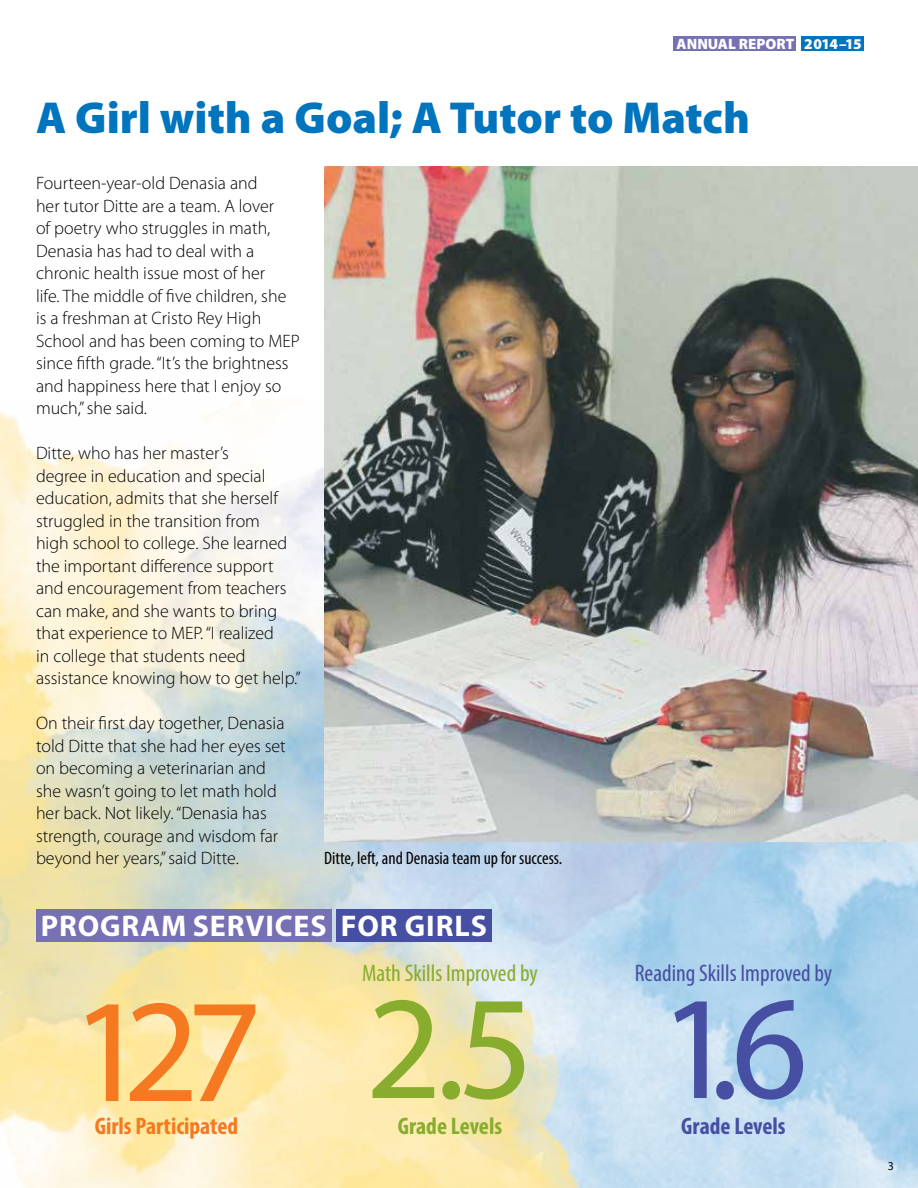
<style>
.page{position:relative;width:918px;height:1188px;background:#fff}
.page>*{position:absolute;margin:0;border:0;box-sizing:border-box;transform-origin:0 0}
.t1{font:148.5px "Myriad Pro";color:#f47920}
.t2{font:148.5px "Myriad Pro";color:#88ac2e}
.t3{font:148.5px "Myriad Pro";color:#464fa1}
.t4{font:900 45px "Myriad Pro";color:#0074bc}
.t5{font:700 30px "Myriad Pro";letter-spacing:.03em;color:#fff}
.t6{font:condensed 24px "Myriad Pro";color:#464fa1}
.t7{font:condensed 24px "Myriad Pro";color:#88ac2e}
.t8{font:700 condensed 24px "Myriad Pro";color:#f47920}
.t9{font:700 condensed 24px "Myriad Pro";color:#88ac2e}
.t10{font:700 condensed 24px "Myriad Pro";color:#464fa1}
.t11{font:300 18px/22.5px "Myriad Pro";color:#000}
.t12{font:condensed 18px "Myriad Pro";color:#000}
.t13{font:900 15px "Myriad Pro";color:#fff}
.t14{font:12px "Myriad Pro";color:#000}
</style>
<div class="page">
<div style="left:674px;top:36px;width:122px;height:15px;background:#7670b4"></div>
<div style="left:801px;top:36px;width:63px;height:15px;background:#0074bc"></div>
<div style="left:36px;top:909px;width:296px;height:33px;background:#7670b4"></div>
<div style="left:336px;top:909px;width:156px;height:33px;background:#464fa1"></div>
<img style="left:324px;top:166px;width:594px;height:676px">
<p class="t13" style="left:677px;top:33px;width:187px">ANNUAL REPORT 2014–15</p>
<h2 class="t4" style="left:36px;top:88px;width:715px">A Girl with a Goal; A Tutor to Match</h2>
<p class="t11" style="left:36px;top:172px;width:265px">Fourteen-year-old Denasia and<br>her tutor Ditte are a team. A lover<br>of poetry who struggles in math,<br>Denasia has had to deal with a chronic health issue most of her<br>life. The middle of five children, she is a freshman at Cristo Rey High<br>School and has been coming to MEP since fifth grade. “It’s the brightness and happiness here that I enjoy so much,” she said.</p>
<p class="t11" style="left:36px;top:442px;width:266px">Ditte, who has her master’s<br>degree in education and special education, admits that she herself struggled in the transition from<br>high school to college. She learned the important difference support and encouragement from teachers can make, and she wants to bring that experience to MEP. “I realized<br>in college that students need assistance knowing how to get help.”</p>
<p class="t11" style="left:36px;top:712px;width:251px">On their first day together, Denasia told Ditte that she had her eyes set on becoming a veterinarian and she wasn’t going to let math hold her back. Not likely. “Denasia has strength, courage and wisdom far beyond her years,” said Ditte.</p>
<p class="t12" style="left:324px;top:847px;width:240px">Ditte, left, and Denasia team up for success.</p>
<h3 class="t5" style="left:41px;top:906px;width:39px">PROGR</h3>
<h3 class="t5" style="left:140px;top:906px;width:170px">AM SERVICES</h3>
<h1 class="t1" style="left:71px;top:960px;width:193px">127</h1>
<h3 class="t8" style="left:95px;top:1111px;width:145px">Girls Participated</h3>
<h3 class="t5" style="left:341px;top:906px;width:144px">FOR GIRLS</h3>
<h3 class="t7" style="left:362px;top:959px;width:177px">Math Skills Improved by</h3>
<h1 class="t2" style="left:366px;top:957px;width:170px">2.5</h1>
<h3 class="t9" style="left:398px;top:1111px;width:106px">Grade Levels</h3>
<h3 class="t6" style="left:635px;top:959px;width:199px">Reading Skills Improved by</h3>
<h1 class="t3" style="left:659px;top:957px;width:150px">1.6</h1>
<h3 class="t10" style="left:681px;top:1111px;width:106px">Grade Levels</h3>
<p class="t14" style="left:888px;top:1159px;width:8px">3</p>
</div>
